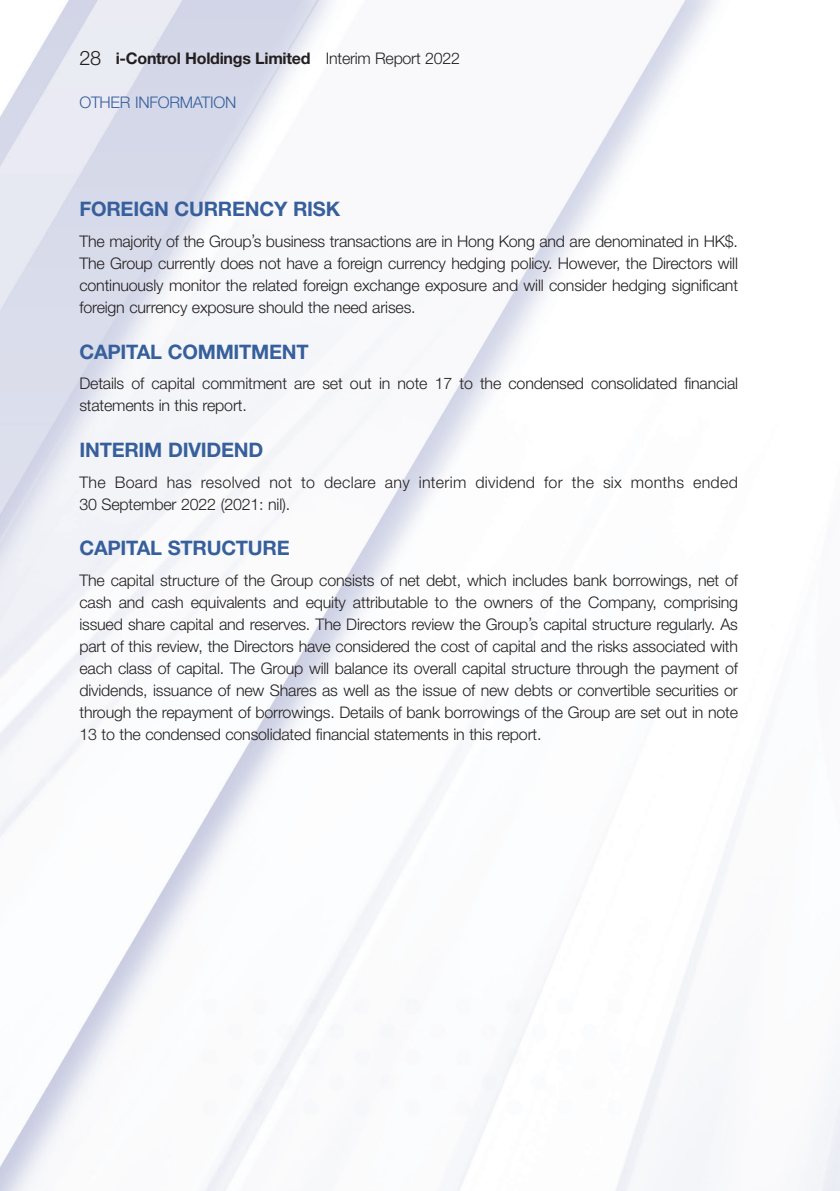
<style>
.page{position:relative;width:840px;height:1191px;background:#fff}
.page>*{position:absolute;margin:0;border:0;box-sizing:border-box;transform-origin:0 0}
.t1{font:700 20px "Helvetica Neue LT Std";letter-spacing:-.01em;color:#365f9b}
.t2{font:300 16px/22px "Helvetica Neue LT Std";letter-spacing:-.01em;color:#231f20;text-align:justify}
.t3{font:300 16px/22px "Helvetica Neue LT Std";letter-spacing:.015em;color:#231f20}
.t4{font:700 16px "Helvetica Neue LT Std";letter-spacing:-.015em;color:#231f20}
.t5{font:300 16px "Helvetica Neue LT Std";letter-spacing:-.02em;color:#365f9b}
.s1{font-weight:300;font-size:20px}
.s2{font-weight:300}
</style>
<div class="page">
<img style="left:0;top:0;width:839px;height:1191px">
<p class="t4" style="left:79px;top:48px;width:381px"><span class="s1">28</span> i-Control Holdings Limited <span class="s2">Interim Report 2022</span></p>
<p class="t5" style="left:79px;top:92px;width:158px">OTHER INFORMATION</p>
<p class="t1" style="left:79px;top:197px;width:262px">FOREIGN CURRENCY RISK</p>
<p class="t2" style="left:79px;top:230px;width:659px">The majority of the Group’s business transactions are in Hong Kong and are denominated in HK$.<br>The Group currently does not have a foreign currency hedging policy. However, the Directors will continuously monitor the related foreign exchange exposure and will consider hedging significant foreign currency exposure should the need arises.</p>
<p class="t1" style="left:79px;top:339px;width:231px">CAPITAL COMMITMENT</p>
<p class="t2" style="left:79px;top:372px;width:659px">Details of capital commitment are set out in note 17 to the condensed consolidated financial statements in this report.</p>
<p class="t1" style="left:79px;top:437px;width:185px">INTERIM DIVIDEND</p>
<p class="t3" style="left:79px;top:470px;width:659px">The Board has resolved not to declare any interim dividend for the six months ended<br>30 September 2022 (2021: nil).</p>
<p class="t1" style="left:79px;top:536px;width:212px">CAPITAL STRUCTURE</p>
<p class="t2" style="left:79px;top:569px;width:659px">The capital structure of the Group consists of net debt, which includes bank borrowings, net of cash and cash equivalents and equity attributable to the owners of the Company, comprising issued share capital and reserves. The Directors review the Group’s capital structure regularly. As part of this review, the Directors have considered the cost of capital and the risks associated with each class of capital. The Group will balance its overall capital structure through the payment of dividends, issuance of new Shares as well as the issue of new debts or convertible securities or through the repayment of borrowings. Details of bank borrowings of the Group are set out in note 13 to the condensed consolidated financial statements in this report.</p>
</div>
